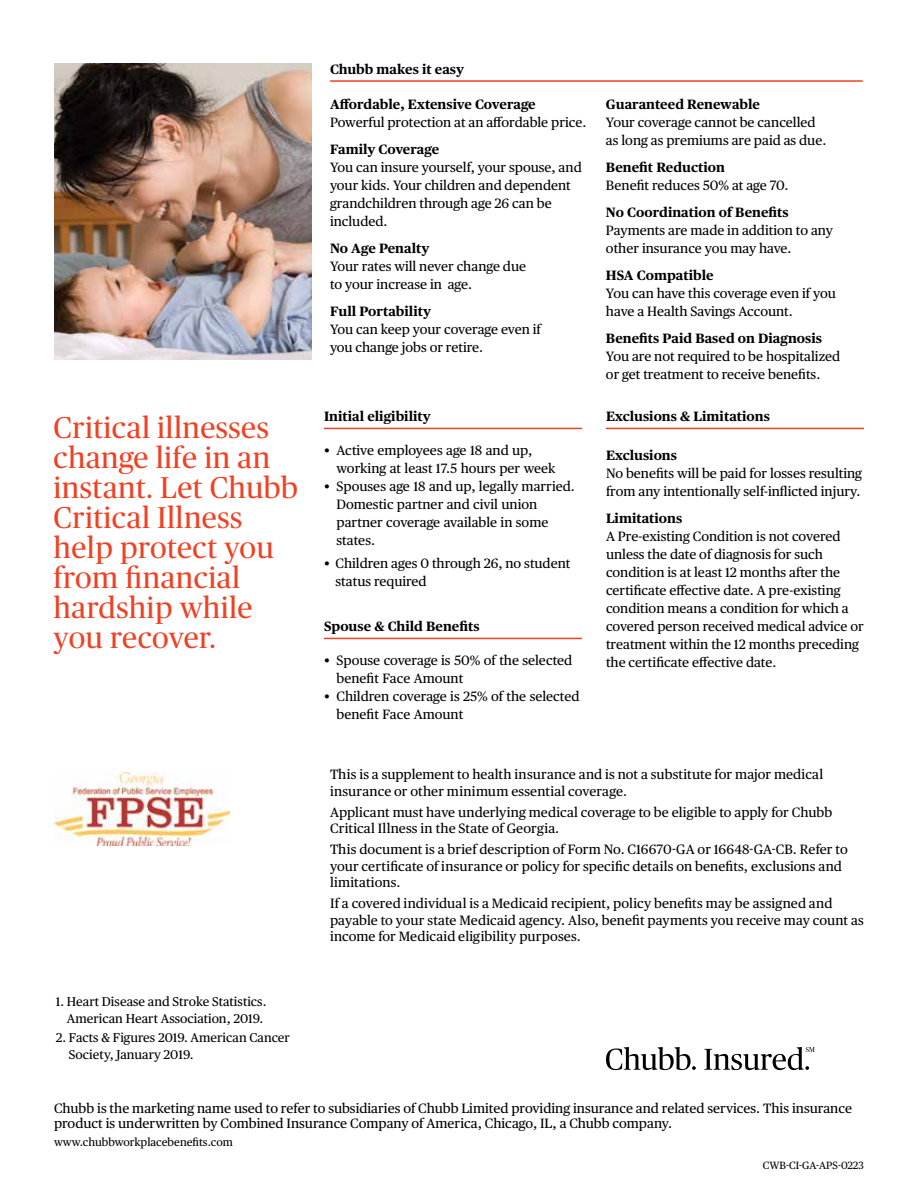
<style>
.page{position:relative;width:918px;height:1188px;background:#fff}
.page>*{position:absolute;margin:0;border:0;box-sizing:border-box;transform-origin:0 0}
.t1{font:30px/30px "Chubb Publico";letter-spacing:.015em;color:#ef4123}
.t2{font:13.5px/18px "Chubb Publico Text";color:#000}
.t3{font:700 13.5px "Chubb Publico Text";color:#000}
.t4{font:12.75px/16.5px "Chubb Publico Text";color:#000;text-align:right}
.t5{font:11.25px "Chubb Publico Text";color:#000}
.t6{font:10.5px "Chubb Publico Text";color:#000}
</style>
<div class="page">
<img style="left:54px;top:63px;width:258px;height:297px">
<hr style="left:606px;top:428px;width:258px;height:1px;background:#ef4123">
<hr style="left:324px;top:428px;width:258px;height:1px;background:#ef4123">
<hr style="left:324px;top:638px;width:258px;height:1px;background:#ef4123">
<svg style="left:606px;top:1047px;width:90px;height:23px"></svg>
<svg style="left:704px;top:1047px;width:111px;height:23px"></svg>
<hr style="left:330px;top:80px;width:533px;height:2px;background:#ef4123">
<img style="left:54px;top:773px;width:176px;height:72px">
<h1 class="t1" style="left:54px;top:411px;width:246px">Critical illnesses change life in an instant. Let Chubb<br>Critical Illness help protect you from financial hardship while you recover.</h1>
<p class="t4" style="left:56px;top:993px;width:212px">1. Heart Disease and Stroke Statistics.<br>American Heart Association, 2019.</p>
<p class="t4" style="left:69px;top:1029px;width:223px;text-align:left;text-indent:-13px">2. Facts &amp; Figures 2019. American Cancer<br>Society, January 2019.</p>
<p class="t3" style="left:330px;top:58px;width:135px">Chubb makes it easy</p>
<p class="t3" style="left:330px;top:93px;width:207px">Affordable, Extensive Coverage</p>
<p class="t2" style="left:330px;top:112px;width:258px">Powerful protection at an affordable price.</p>
<p class="t3" style="left:330px;top:138px;width:111px">Family Coverage</p>
<p class="t2" style="left:330px;top:157px;width:253px">You can insure yourself, your spouse, and your kids. Your children and dependent grandchildren through age 26 can be included.</p>
<p class="t3" style="left:330px;top:237px;width:101px">No Age Penalty</p>
<p class="t2" style="left:330px;top:256px;width:198px">Your rates will never change due to your increase in age.</p>
<p class="t3" style="left:330px;top:300px;width:103px">Full Portability</p>
<p class="t2" style="left:330px;top:319px;width:212px">You can keep your coverage even if you change jobs or retire.</p>
<p class="t3" style="left:324px;top:406px;width:108px">Initial eligibility</p>
<p class="t2" style="left:337px;top:441px;width:220px;text-indent:-13px">• Active employees age 18 and up, working at least 17.5 hours per week</p>
<p class="t2" style="left:337px;top:477px;width:240px;text-indent:-13px">• Spouses age 18 and up, legally married.<br>Domestic partner and civil union partner coverage available in some states.</p>
<p class="t2" style="left:336px;top:553px;width:236px;text-indent:-12px">• Children ages 0 through 26, no student status required</p>
<p class="t3" style="left:324px;top:616px;width:157px">Spouse &amp; Child Benefits</p>
<p class="t2" style="left:337px;top:651px;width:237px;text-indent:-13px">• Spouse coverage is 50% of the selected benefit Face Amount</p>
<p class="t2" style="left:337px;top:687px;width:245px;text-indent:-13px">• Children coverage is 25% of the selected benefit Face Amount</p>
<p class="t3" style="left:606px;top:93px;width:156px">Guaranteed Renewable</p>
<p class="t2" style="left:606px;top:112px;width:222px">Your coverage cannot be cancelled as long as premiums are paid as due.</p>
<p class="t3" style="left:606px;top:156px;width:120px">Benefit Reduction</p>
<p class="t2" style="left:606px;top:175px;width:184px">Benefit reduces 50% at age 70.</p>
<p class="t3" style="left:606px;top:201px;width:184px">No Coordination of Benefits</p>
<p class="t2" style="left:606px;top:220px;width:229px">Payments are made in addition to any other insurance you may have.</p>
<p class="t3" style="left:606px;top:264px;width:109px">HSA Compatible</p>
<p class="t2" style="left:606px;top:283px;width:231px">You can have this coverage even if you have a Health Savings Account.</p>
<p class="t3" style="left:606px;top:327px;width:218px">Benefits Paid Based on Diagnosis</p>
<p class="t2" style="left:606px;top:346px;width:236px">You are not required to be hospitalized or get treatment to receive benefits.</p>
<p class="t3" style="left:606px;top:406px;width:165px">Exclusions &amp; Limitations</p>
<p class="t3" style="left:606px;top:445px;width:73px">Exclusions</p>
<p class="t2" style="left:606px;top:463px;width:258px">No benefits will be paid for losses resulting from any intentionally self-inflicted injury.</p>
<p class="t3" style="left:606px;top:508px;width:78px">Limitations</p>
<p class="t2" style="left:606px;top:526px;width:259px">A Pre-existing Condition is not covered unless the date of diagnosis for such condition is at least 12 months after the certificate effective date. A pre-existing condition means a condition for which a covered person received medical advice or treatment within the 12 months preceding the certificate effective date.</p>
<p class="t2" style="left:330px;top:765px;width:495px;line-height:16.5px">This is a supplement to health insurance and is not a substitute for major medical insurance or other minimum essential coverage.</p>
<p class="t2" style="left:330px;top:803px;width:504px;line-height:16.5px">Applicant must have underlying medical coverage to be eligible to apply for Chubb<br>Critical Illness in the State of Georgia.</p>
<p class="t2" style="left:330px;top:840px;width:519px;line-height:16.5px">This document is a brief description of Form No. C16670-GA or 16648-GA-CB. Refer to your certificate of insurance or policy for specific details on benefits, exclusions and limitations.</p>
<p class="t2" style="left:330px;top:894px;width:535px;line-height:16.5px">If a covered individual is a Medicaid recipient, policy benefits may be assigned and payable to your state Medicaid agency. Also, benefit payments you receive may count as income for Medicaid eligibility purposes.</p>
<p class="t2" style="left:54px;top:1100px;width:800px;line-height:15px">Chubb is the marketing name used to refer to subsidiaries of Chubb Limited providing insurance and related services. This insurance product is underwritten by Combined Insurance Company of America, Chicago, IL, a Chubb company.</p>
<p class="t5" style="left:54px;top:1134px;width:180px">www.chubbworkplacebenefits.com</p>
<p class="t6" style="left:763px;top:1158px;width:103px">CWB-CI-GA-APS-0223</p>
</div>
